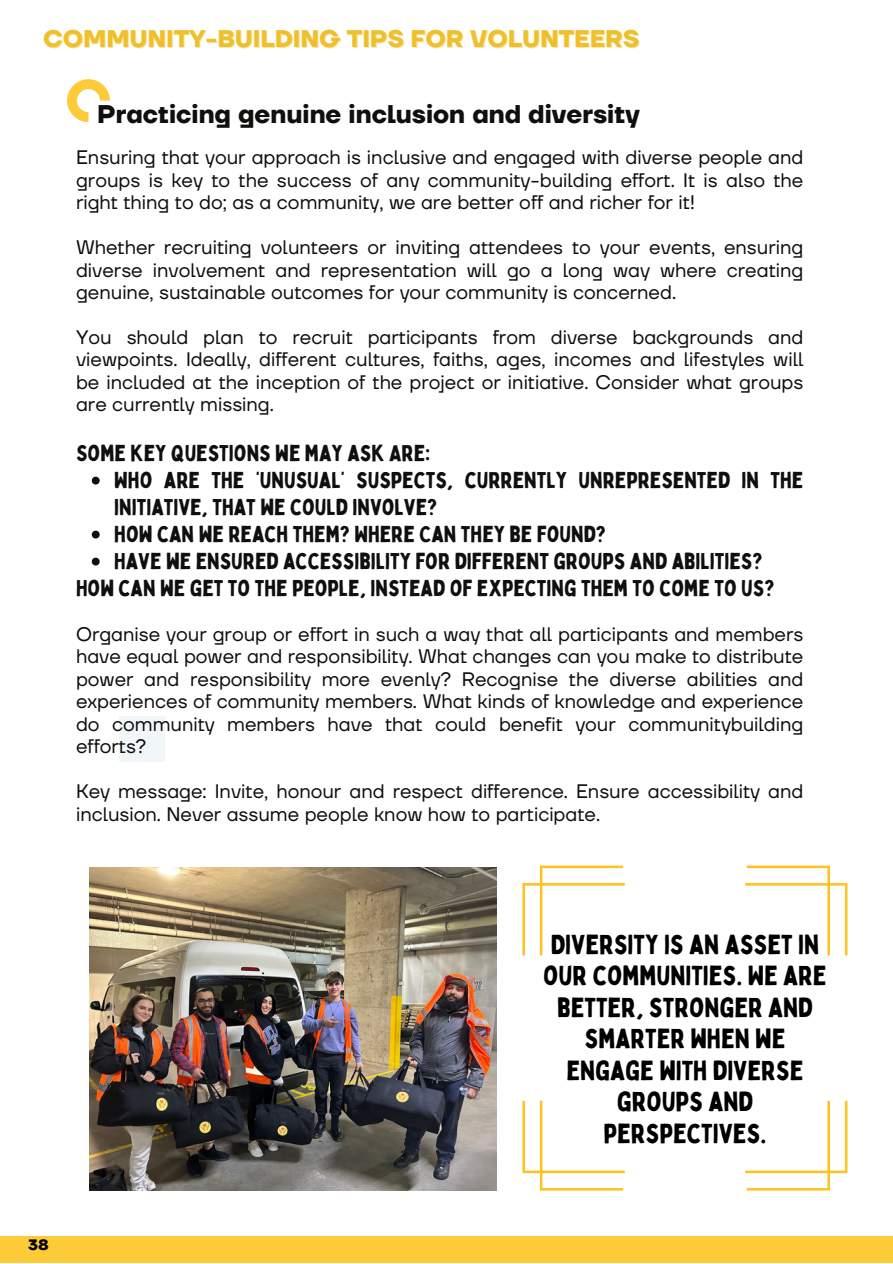
<style>
.page{position:relative;width:893px;height:1264px;background:#fff}
.page>*{position:absolute;margin:0;border:0;box-sizing:border-box;transform-origin:0 0}
.t1{font:27px/31.5px "Bobby Jones";color:#000;text-align:center}
.t2{font:700 25.5px "TT Firs Neue";color:#100f0d}
.t3{font:700 24px "TT Firs Neue";color:#efc02b}
.t4{font:22.5px/27px "Bobby Jones";color:#100f0d}
.t5{font:19.5px/22.5px "TT Firs Neue";color:#100f0d;text-align:justify}
.t6{font:700 15px "TT Firs Neue";color:#000}
</style>
<div class="page">
<svg style="left:67px;top:79px;width:43px;height:43px"></svg>
<div style="left:119px;top:716px;width:45px;height:45px;background:#f1f6f9"></div>
<svg style="left:92px;top:476px;width:8px;height:8px"></svg>
<svg style="left:92px;top:530px;width:8px;height:8px"></svg>
<svg style="left:92px;top:557px;width:8px;height:8px"></svg>
<svg style="left:522px;top:883px;width:325px;height:290px"></svg>
<svg style="left:540px;top:865px;width:289px;height:325px"></svg>
<img style="left:89px;top:867px;width:407px;height:323px">
<div style="left:0;top:1236px;width:892px;height:26px;background:#fecb38"></div>
<p class="t3" style="left:43px;top:24px;width:597px">COMMUNITY-BUILDING TIPS FOR VOLUNTEERS</p>
<p class="t2" style="left:97px;top:99px;width:544px">Practicing genuine inclusion and diversity</p>
<p class="t5" style="left:76px;top:147px;width:728px">Ensuring that your approach is inclusive and engaged with diverse people and groups is key to the success of any community-building effort. It is also the right thing to do; as a community, we are better off and richer for it!</p>
<p class="t5" style="left:76px;top:237px;width:728px">Whether recruiting volunteers or inviting attendees to your events, ensuring diverse involvement and representation will go a long way where creating genuine, sustainable outcomes for your community is concerned.</p>
<p class="t5" style="left:76px;top:327px;width:728px">You should plan to recruit participants from diverse backgrounds and viewpoints. Ideally, different cultures, faiths, ages, incomes and lifestyles will be included at the inception of the project or initiative. Consider what groups are currently missing.</p>
<p class="t4" style="left:76px;top:439px;width:356px">SOME KEY QUESTIONS WE MAY ASK ARE:</p>
<p class="t4" style="left:114px;top:466px;width:690px">WHO ARE THE ‘UNUSUAL’ SUSPECTS, CURRENTLY UNREPRESENTED IN THE<br>INITIATIVE, THAT WE COULD INVOLVE?</p>
<p class="t4" style="left:114px;top:520px;width:493px">HOW CAN WE REACH THEM? WHERE CAN THEY BE FOUND?</p>
<p class="t4" style="left:114px;top:547px;width:649px">HAVE WE ENSURED ACCESSIBILITY FOR DIFFERENT GROUPS AND ABILITIES?</p>
<p class="t4" style="left:76px;top:574px;width:700px">HOW CAN WE GET TO THE PEOPLE, INSTEAD OF EXPECTING THEM TO COME TO US?</p>
<p class="t5" style="left:76px;top:623px;width:728px">Organise your group or effort in such a way that all participants and members have equal power and responsibility. What changes can you make to distribute power and responsibility more evenly? Recognise the diverse abilities and experiences of community members. What kinds of knowledge and experience do community members have that could benefit your communitybuilding efforts?</p>
<p class="t5" style="left:76px;top:781px;width:728px">Key message: Invite, honour and respect difference. Ensure accessibility and inclusion. Never assume people know how to participate.</p>
<p class="t6" style="left:28px;top:1235px;width:22px">38</p>
<p class="t1" style="left:543px;top:928px;width:285px">DIVERSITY IS AN ASSET IN<br>OUR COMMUNITIES. WE ARE<br>BETTER, STRONGER AND<br>SMARTER WHEN WE<br>ENGAGE WITH DIVERSE<br>GROUPS AND<br>PERSPECTIVES.</p>
</div>
